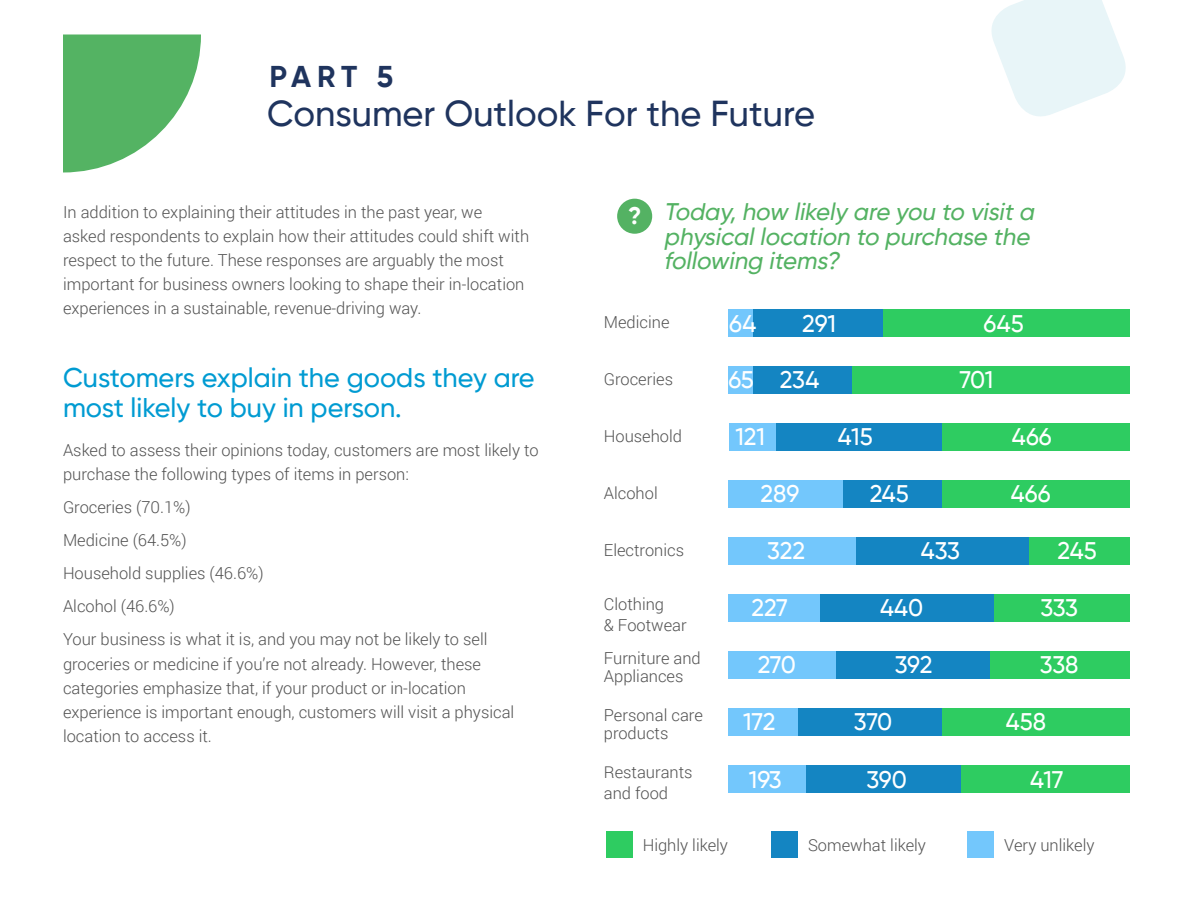
<style>
.page{position:relative;width:1200px;height:900px;background:#fff}
.page>*{position:absolute;margin:0;border:0;box-sizing:border-box;transform-origin:0 0}
.t1{font:500 36px "Gilroy";color:#1f345e}
.t2{font:700 30px "Gilroy";color:#1f345e}
.t3{font:500 27px/30.6px "Gilroy";color:#009bd2}
.t4{font:500 24px "Gilroy";color:#fff}
.t5{font:italic 500 24px/24.6px "Gilroy";color:#54b263}
.t6{font:700 24px "Gilroy";color:#fff}
.t7{font:300 16.5px/24px "Roboto";color:#515151}
</style>
<div class="page">
<svg style="left:63px;top:34px;width:138px;height:138px"></svg>
<svg style="left:991px;top:0;width:135px;height:117px"></svg>
<div style="left:617px;top:199px;width:35px;height:35px;background:#54b263;border-radius:50%"></div>
<div style="left:729px;top:310px;width:24px;height:27px;background:#73c7fc"></div>
<div style="left:729px;top:367px;width:24px;height:27px;background:#73c7fc"></div>
<div style="left:876px;top:310px;width:254px;height:27px;background:#2ecc61"></div>
<div style="left:753px;top:310px;width:130px;height:27px;background:#1485c2"></div>
<div style="left:852px;top:367px;width:278px;height:27px;background:#2ecc61"></div>
<div style="left:753px;top:367px;width:99px;height:27px;background:#1485c2"></div>
<div style="left:942px;top:424px;width:188px;height:27px;background:#2ecc61"></div>
<div style="left:775px;top:424px;width:167px;height:27px;background:#1485c2"></div>
<div style="left:729px;top:424px;width:46px;height:27px;background:#73c7fc"></div>
<div style="left:942px;top:481px;width:188px;height:27px;background:#2ecc61"></div>
<div style="left:843px;top:481px;width:99px;height:27px;background:#1485c2"></div>
<div style="left:729px;top:481px;width:114px;height:27px;background:#73c7fc"></div>
<div style="left:1029px;top:538px;width:101px;height:27px;background:#2ecc61"></div>
<div style="left:856px;top:538px;width:173px;height:27px;background:#1485c2"></div>
<div style="left:729px;top:538px;width:127px;height:27px;background:#73c7fc"></div>
<div style="left:994px;top:595px;width:136px;height:27px;background:#2ecc61"></div>
<div style="left:818px;top:595px;width:176px;height:27px;background:#1485c2"></div>
<div style="left:729px;top:595px;width:91px;height:27px;background:#73c7fc"></div>
<div style="left:990px;top:652px;width:140px;height:27px;background:#2ecc61"></div>
<div style="left:836px;top:652px;width:154px;height:27px;background:#1485c2"></div>
<div style="left:729px;top:652px;width:107px;height:27px;background:#73c7fc"></div>
<div style="left:942px;top:709px;width:188px;height:27px;background:#2ecc61"></div>
<div style="left:798px;top:709px;width:144px;height:27px;background:#1485c2"></div>
<div style="left:729px;top:709px;width:69px;height:27px;background:#73c7fc"></div>
<div style="left:960px;top:766px;width:170px;height:27px;background:#2ecc61"></div>
<div style="left:806px;top:766px;width:154px;height:27px;background:#1485c2"></div>
<div style="left:729px;top:766px;width:77px;height:27px;background:#73c7fc"></div>
<div style="left:606px;top:831px;width:26px;height:26px;background:#2ecc61"></div>
<div style="left:771px;top:831px;width:27px;height:26px;background:#1485c2"></div>
<div style="left:968px;top:831px;width:26px;height:26px;background:#73c7fc"></div>
<h2 class="t2" style="left:270px;top:58px;width:125px">PART 5</h2>
<h1 class="t1" style="left:267px;top:91px;width:550px">Consumer Outlook For the Future</h1>
<p class="t7" style="left:63px;top:200px;width:468px">In addition to explaining their attitudes in the past year, we asked respondents to explain how their attitudes could shift with respect to the future. These responses are arguably the most important for business owners looking to shape their in-location experiences in a sustainable, revenue-driving way.</p>
<h3 class="t3" style="left:63px;top:362px;width:473px">Customers explain the goods they are most likely to buy in person.</h3>
<p class="t7" style="left:63px;top:438px;width:477px">Asked to assess their opinions today, customers are most likely to purchase the following types of items in person:</p>
<p class="t7" style="left:63px;top:491px;width:426px;line-height:33px">Groceries (70.1%)<br>Medicine (64.5%)<br>Household supplies (46.6%)<br>Alcohol (46.6%)<br>Your business is what it is, and you may not be likely to sell</p>
<p class="t7" style="left:63px;top:651px;width:453px">groceries or medicine if you’re not already. However, these categories emphasize that, if your product or in-location experience is important enough, customers will visit a physical location to access it.</p>
<h3 class="t6" style="left:628px;top:201px;width:15px">?</h3>
<h3 class="t5" style="left:664px;top:199px;width:377px">Today,how likely are you to visita physicallocation to purchase the following items?</h3>
<p class="t7" style="left:604px;top:309px;width:67px">Medicine</p>
<p class="t7" style="left:604px;top:366px;width:71px">Groceries</p>
<p class="t7" style="left:604px;top:423px;width:80px">Household</p>
<p class="t7" style="left:604px;top:480px;width:55px">Alcohol</p>
<h3 class="t4" style="left:729px;top:309px;width:29px">64</h3>
<h3 class="t4" style="left:802px;top:309px;width:36px">291</h3>
<h3 class="t4" style="left:984px;top:309px;width:42px">645</h3>
<h3 class="t4" style="left:728px;top:365px;width:27px">65</h3>
<h3 class="t4" style="left:735px;top:421px;width:31px">121</h3>
<h3 class="t4" style="left:761px;top:478px;width:40px">289</h3>
<h3 class="t4" style="left:780px;top:365px;width:41px">234</h3>
<h3 class="t4" style="left:959px;top:365px;width:35px">701</h3>
<h3 class="t4" style="left:838px;top:421px;width:36px">415</h3>
<h3 class="t4" style="left:870px;top:478px;width:41px">245</h3>
<h3 class="t4" style="left:1012px;top:421px;width:42px">466</h3>
<h3 class="t4" style="left:1011px;top:478px;width:42px">466</h3>
<h3 class="t4" style="left:767px;top:536px;width:39px">322</h3>
<h3 class="t4" style="left:751px;top:593px;width:38px">227</h3>
<h3 class="t4" style="left:758px;top:650px;width:40px">270</h3>
<h3 class="t4" style="left:743px;top:707px;width:34px">172</h3>
<h3 class="t4" style="left:1058px;top:536px;width:41px">245</h3>
<h3 class="t4" style="left:1040px;top:593px;width:39px">333</h3>
<h3 class="t4" style="left:1040px;top:650px;width:40px">338</h3>
<h3 class="t4" style="left:1006px;top:707px;width:42px">458</h3>
<h3 class="t4" style="left:921px;top:536px;width:41px">433</h3>
<h3 class="t4" style="left:880px;top:593px;width:45px">440</h3>
<h3 class="t4" style="left:895px;top:650px;width:39px">392</h3>
<h3 class="t4" style="left:854px;top:707px;width:40px">370</h3>
<p class="t7" style="left:604px;top:537px;width:82px">Electronics</p>
<p class="t7" style="left:604px;top:593px;width:84px;line-height:21px">Clothing<br>&amp; Footwear</p>
<p class="t7" style="left:604px;top:648px;width:98px;line-height:18px">Furniture and<br>Appliances</p>
<p class="t7" style="left:604px;top:705px;width:100px;line-height:18px">Personal care products</p>
<p class="t7" style="left:604px;top:761px;width:90px;line-height:21px">Restaurants and food</p>
<p class="t7" style="left:643px;top:832px;width:87px">Highly likely</p>
<p class="t7" style="left:808px;top:832px;width:120px">Somewhat likely</p>
<p class="t7" style="left:1004px;top:832px;width:92px">Very unlikely</p>
<h3 class="t4" style="left:749px;top:764px;width:34px">193</h3>
<h3 class="t4" style="left:867px;top:764px;width:42px">390</h3>
<h3 class="t4" style="left:1030px;top:764px;width:35px">417</h3>
</div>
